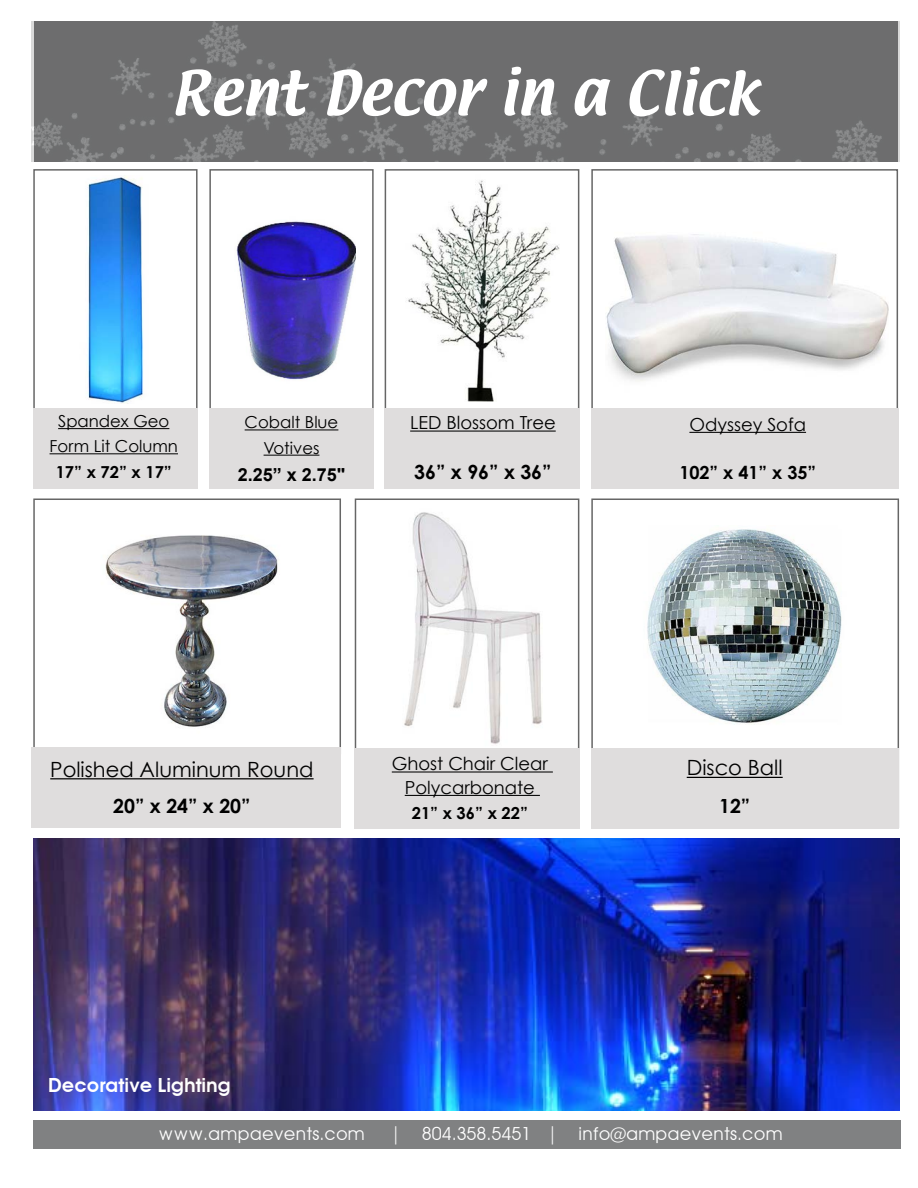
<style>
.page{position:relative;width:918px;height:1188px;background:#fff}
.page>*{position:absolute;margin:0;border:0;box-sizing:border-box;transform-origin:0 0}
.t1{font:54px "Textile";color:#fff}
.t2{font:21px "Century Gothic";color:#000}
.t3{font:700 19.5px "Century Gothic";color:#000}
.t4{font:600 19.5px "Avant Garde";color:#fff}
.t5{font:18px/23.4px "Century Gothic";color:#000;text-align:center}
.t6{font:18px "Avant Garde";color:#fff}
.t7{font:700 18px "Century Gothic";color:#000}
.t8{font:700 18px "Arial";color:#000}
.t9{font:16.5px/25.2px "Century Gothic";color:#000;text-align:center}
.t10{font:700 16.5px "Century Gothic";color:#000}
</style>
<div class="page">
<div style="left:355px;top:499px;width:224px;height:255px;background:#fff;border:2px solid #666"></div>
<div style="left:33px;top:499px;width:308px;height:255px;background:#fff;border:2px solid #666"></div>
<div style="left:591px;top:499px;width:308px;height:329px;background:#fff;border:2px solid #666"></div>
<div style="left:591px;top:169px;width:307px;height:246px;border:2px solid #666"></div>
<div style="left:385px;top:169px;width:194px;height:320px;border:2px solid #666"></div>
<div style="left:209px;top:169px;width:165px;height:247px;border:2px solid #666"></div>
<div style="left:33px;top:169px;width:165px;height:246px;border:2px solid #666"></div>
<div style="left:33px;top:409px;width:165px;height:80px;background:#dfdddd"></div>
<div style="left:209px;top:409px;width:165px;height:80px;background:#dfdddd"></div>
<div style="left:384px;top:409px;width:195px;height:80px;background:#dfdddd"></div>
<div style="left:32px;top:748px;width:309px;height:80px;background:#dfdddd"></div>
<div style="left:354px;top:749px;width:225px;height:80px;background:#dfdddd"></div>
<div style="left:591px;top:749px;width:308px;height:80px;background:#dfdddd"></div>
<div style="left:591px;top:408px;width:308px;height:80px;background:#dfdddd"></div>
<hr style="left:245px;top:429px;width:93px;height:1px;background:#000">
<hr style="left:264px;top:455px;width:55px;height:1px;background:#000">
<hr style="left:689px;top:432px;width:117px;height:1px;background:#000">
<hr style="left:392px;top:771px;width:161px;height:2px;background:#000">
<hr style="left:405px;top:795px;width:135px;height:1px;background:#000">
<hr style="left:410px;top:431px;width:146px;height:1px;background:#000">
<hr style="left:50px;top:778px;width:264px;height:1px;background:#000">
<hr style="left:687px;top:777px;width:96px;height:1px;background:#000">
<img style="left:32px;top:21px;width:867px;height:141px">
<hr style="left:58px;top:428px;width:111px;height:1px;background:#000">
<hr style="left:50px;top:453px;width:128px;height:1px;background:#000">
<div style="left:33px;top:1120px;width:868px;height:29px;background:#808182"></div>
<img style="left:33px;top:838px;width:866px;height:273px">
<img style="left:105px;top:535px;width:173px;height:192px">
<img style="left:408px;top:180px;width:152px;height:222px">
<img style="left:404px;top:512px;width:138px;height:232px">
<img style="left:88px;top:176px;width:55px;height:227px">
<img style="left:647px;top:529px;width:195px;height:195px">
<img style="left:236px;top:221px;width:119px;height:159px">
<img style="left:606px;top:234px;width:282px;height:148px">
<h1 class="t1" style="left:171px;top:55px;width:589px">Rent Decor in a Click</h1>
<p class="t9" style="left:50px;top:408px;width:130px">Spandex Geo<br>Form Lit Column</p>
<p class="t10" style="left:56px;top:461px;width:118px">17” x 72” x 17”</p>
<p class="t9" style="left:245px;top:410px;width:95px">Cobalt Blue<br>Votives</p>
<p class="t8" style="left:238px;top:462px;width:109px">2.25” x 2.75"</p>
<p class="t5" style="left:410px;top:411px;width:147px">LED Blossom Tree</p>
<p class="t3" style="left:414px;top:459px;width:139px">36” x 96” x 36”</p>
<p class="t2" style="left:50px;top:756px;width:265px">Polished Aluminum Round</p>
<p class="t3" style="left:113px;top:793px;width:139px">20” x 24” x 20”</p>
<p class="t5" style="left:392px;top:752px;width:158px">Ghost Chair Clear<br>Polycarbonate</p>
<p class="t10" style="left:412px;top:803px;width:118px">21” x 36” x 22”</p>
<p class="t4" style="left:48px;top:1074px;width:184px">Decorative Lighting</p>
<p class="t5" style="left:689px;top:412px;width:118px">Odyssey Sofa</p>
<p class="t7" style="left:679px;top:461px;width:138px">102” x 41” x 35”</p>
<p class="t2" style="left:687px;top:755px;width:97px">Disco Ball</p>
<p class="t3" style="left:719px;top:794px;width:33px">12”</p>
<p class="t6" style="left:158px;top:1123px;width:208px">www.ampaevents.com</p>
<p class="t6" style="left:390px;top:1123px;width:394px">| 804.358.5451 | info@ampaevents.com</p>
</div>
